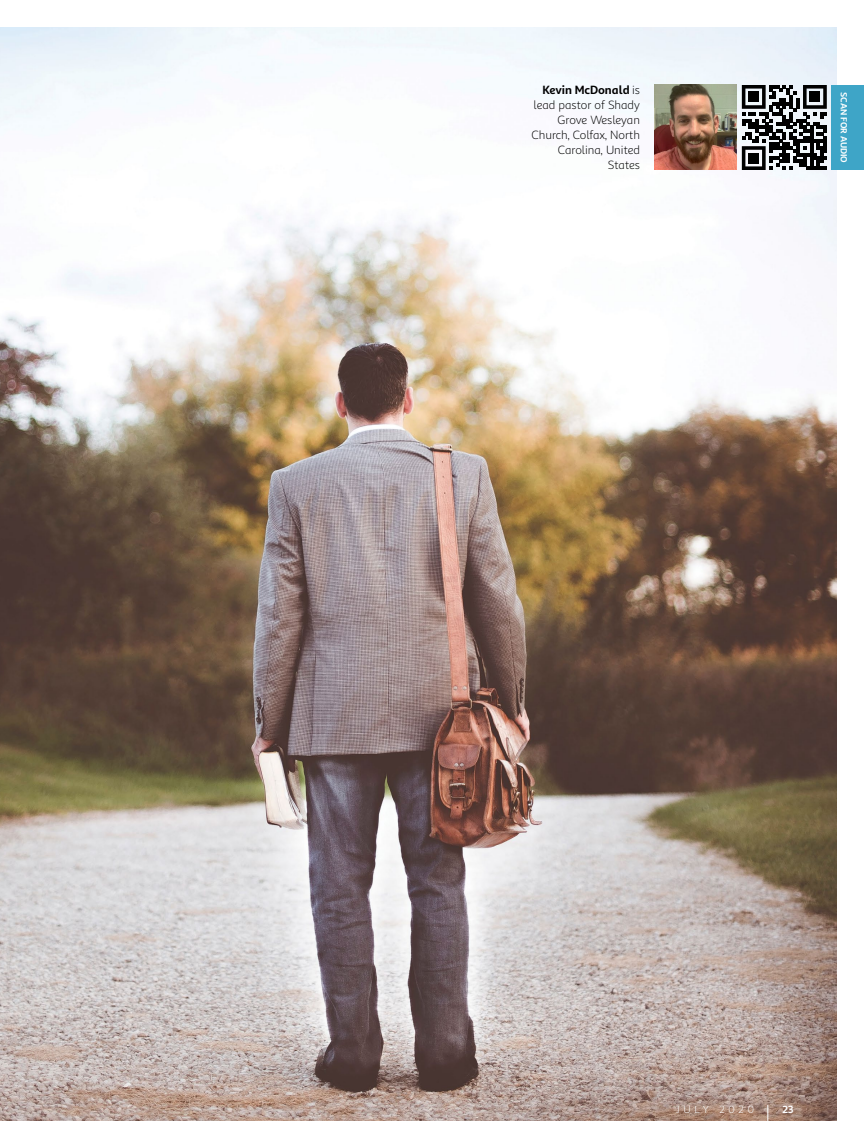
<style>
.page{position:relative;width:864px;height:1148px;background:#fff}
.page>*{position:absolute;margin:0;border:0;box-sizing:border-box;transform-origin:0 0}
.t1{font:12px/15px "Sana Sans Alt";letter-spacing:-.005em;color:#000;text-align:right}
.t2{font:10.5px "Sana Sans Alt";letter-spacing:.35em;color:#fff}
.t3{font:700 10.5px "Sana Sans Alt";color:#fff}
.t4{font:700 9px "Sana Sans Alt";color:#fff}
.s1{font-weight:700}
</style>
<div class="page">
<img style="left:0;top:27px;width:837px;height:1093px">
<hr style="left:767px;top:1104px;width:1px;height:44px;background:#fff">
<img style="left:655px;top:85px;width:81px;height:85px">
<div style="left:832px;top:85px;width:32px;height:85px;background:#3ea5c7"></div>
<svg style="left:742px;top:85px;width:85px;height:85px"></svg>
<div style="left:749px;top:92px;width:10px;height:10px;background:#000"></div>
<div style="left:810px;top:92px;width:10px;height:10px;background:#000"></div>
<div style="left:749px;top:153px;width:10px;height:10px;background:#000"></div>
<p class="t1" style="left:531px;top:82px;width:110px"><span class="s1">Kevin McDonald</span> is lead pastor of Shady<br>Grove Wesleyan<br>Church, Colfax, North<br>Carolina, United<br>States</p>
<p class="t4" style="left:850px;top:92px;width:72px;rotate:90deg">SCAN FOR AUDIO</p>
<p class="t2" style="left:676px;top:1102px;width:80px">JULY 2020</p>
<p class="t3" style="left:782px;top:1102px;width:13px">23</p>
</div>
